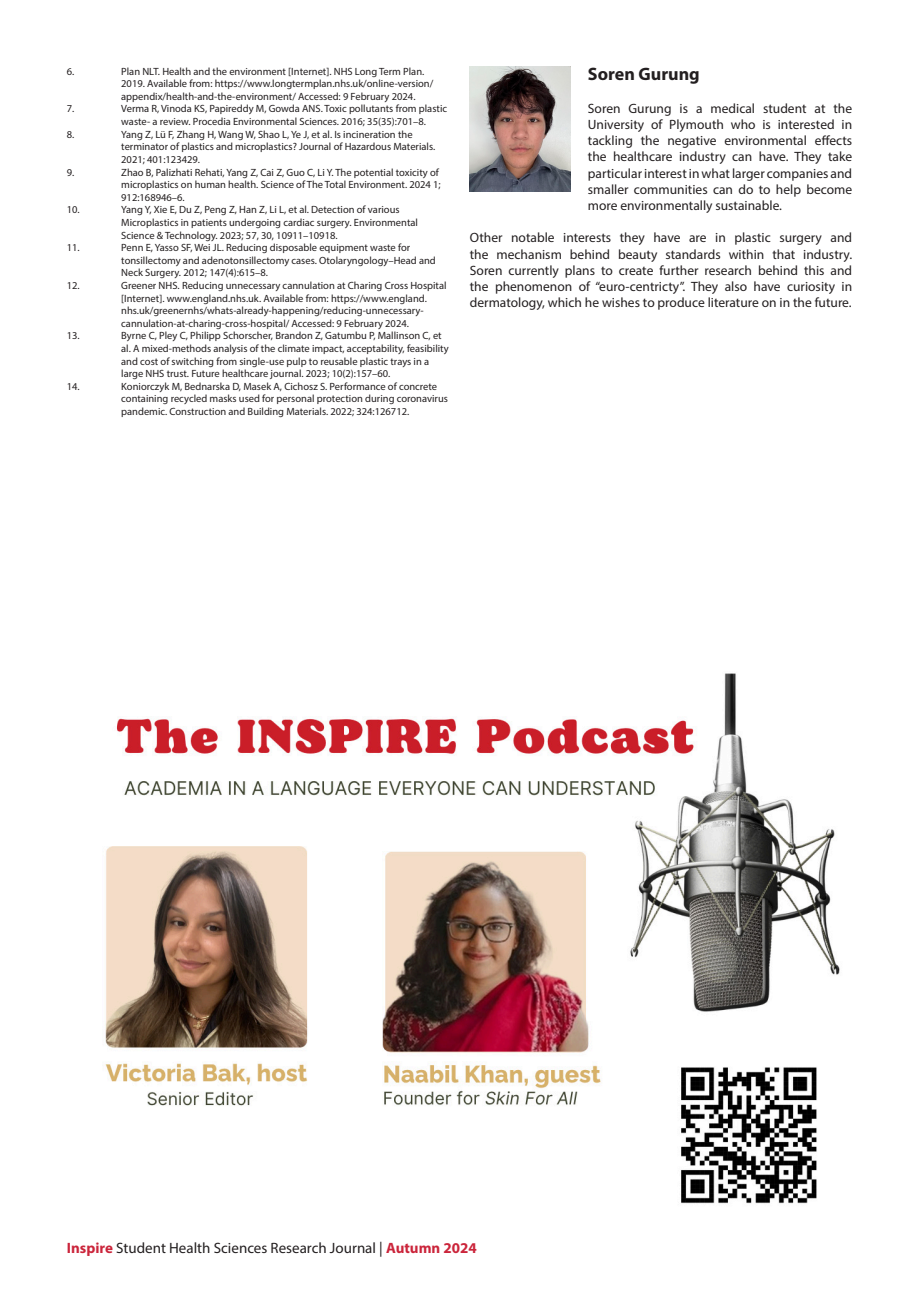
<style>
.page{position:relative;width:919px;height:1289px;background:#fff}
.page>*{position:absolute;margin:0;border:0;box-sizing:border-box;transform-origin:0 0}
.t1{font:700 18px "Myriad Pro";color:#231f20}
.t2{font:15px "Myriad Pro";color:#231f20}
.t3{font:13.5px/16.2px "Myriad Pro";color:#231f20;text-align:justify}
.t4{font:10.5px/12.6px "Myriad Pro";color:#231f20}
.s1{font-weight:700;color:#cb253b}
</style>
<div class="page">
<img style="left:470px;top:67px;width:101px;height:124px">
<img style="left:102px;top:673px;width:738px;height:531px">
<p class="t4" style="left:67px;top:65px;width:9px">6.</p>
<p class="t4" style="left:67px;top:102px;width:9px">7.</p>
<p class="t4" style="left:67px;top:128px;width:9px">8.</p>
<p class="t4" style="left:67px;top:165px;width:9px">9.</p>
<p class="t4" style="left:67px;top:203px;width:14px">10.</p>
<p class="t4" style="left:67px;top:241px;width:14px">11.</p>
<p class="t4" style="left:67px;top:279px;width:14px">12.</p>
<p class="t4" style="left:67px;top:329px;width:14px">13.</p>
<p class="t4" style="left:67px;top:380px;width:14px">14.</p>
<p class="t4" style="left:121px;top:65px;width:313px">Plan NLT. Health and the environment [Internet]. NHS Long Term Plan.<br>2019. Available from: https://www.longtermplan.nhs.uk/online-version/ appendix/health-and-the-environment/ Accessed: 9 February 2024.</p>
<p class="t4" style="left:121px;top:102px;width:327px">Verma R, Vinoda KS, Papireddy M, Gowda ANS. Toxic pollutants from plastic waste- a review. Procedia Environmental Sciences. 2016; 35(35):701–8.</p>
<p class="t4" style="left:121px;top:128px;width:315px">Yang Z, Lü F, Zhang H, Wang W, Shao L, Ye J, et al. Is incineration the terminator of plastics and microplastics? Journal of Hazardous Materials.<br>2021; 401:123429.</p>
<p class="t4" style="left:121px;top:165px;width:321px">Zhao B, Palizhati Rehati, Yang Z, Cai Z, Guo C, Li Y. The potential toxicity of microplastics on human health. Science of The Total Environment. 2024 1;<br>912:168946–6.</p>
<p class="t4" style="left:121px;top:203px;width:298px">Yang Y, Xie E, Du Z, Peng Z, Han Z, Li L, et al. Detection of various<br>Microplastics in patients undergoing cardiac surgery. Environmental<br>Science &amp; Technology. 2023; 57, 30, 10911–10918.</p>
<p class="t4" style="left:121px;top:241px;width:316px">Penn E, Yasso SF, Wei JL. Reducing disposable equipment waste for tonsillectomy and adenotonsillectomy cases. Otolaryngology–Head and<br>Neck Surgery. 2012; 147(4):615–8.</p>
<p class="t4" style="left:121px;top:279px;width:327px">Greener NHS. Reducing unnecessary cannulation at Charing Cross Hospital [Internet]. www.england.nhs.uk. Available from: https://www.england. nhs.uk/greenernhs/whats-already-happening/reducing-unnecessary&shy;cannulation-at-charing-cross-hospital/ Accessed: 9 February 2024.</p>
<p class="t4" style="left:121px;top:329px;width:329px">Byrne C, Pley C, Philipp Schorscher, Brandon Z, Gatumbu P, Mallinson C, et al. A mixed-methods analysis of the climate impact, acceptability, feasibility and cost of switching from single-use pulp to reusable plastic trays in a large NHS trust. Future healthcare journal. 2023; 10(2):157–60.</p>
<p class="t4" style="left:121px;top:380px;width:328px">Koniorczyk M, Bednarska D, Masek A, Cichosz S. Performance of concrete containing recycled masks used for personal protection during coronavirus pandemic. Construction and Building Materials. 2022; 324:126712.</p>
<p class="t1" style="left:588px;top:62px;width:113px">Soren Gurung</p>
<p class="t3" style="left:588px;top:100px;width:266px">Soren Gurung is a medical student at the University of Plymouth who is interested in tackling the negative environmental effects the healthcare industry can have. They take particular interest in what larger companies and smaller communities can do to help become more environmentally sustainable.</p>
<p class="t3" style="left:470px;top:229px;width:384px">Other notable interests they have are in plastic surgery and the mechanism behind beauty standards within that industry.<br>Soren currently plans to create further research behind this and the phenomenon of “euro-centricty”. They also have curiosity in dermatology, which he wishes to produce literature on in the future.</p>
<p class="t2" style="left:67px;top:1239px;width:411px"><span class="s1">Inspire</span> Student Health Sciences Research Journal | <span class="s1">Autumn 2024</span></p>
</div>
